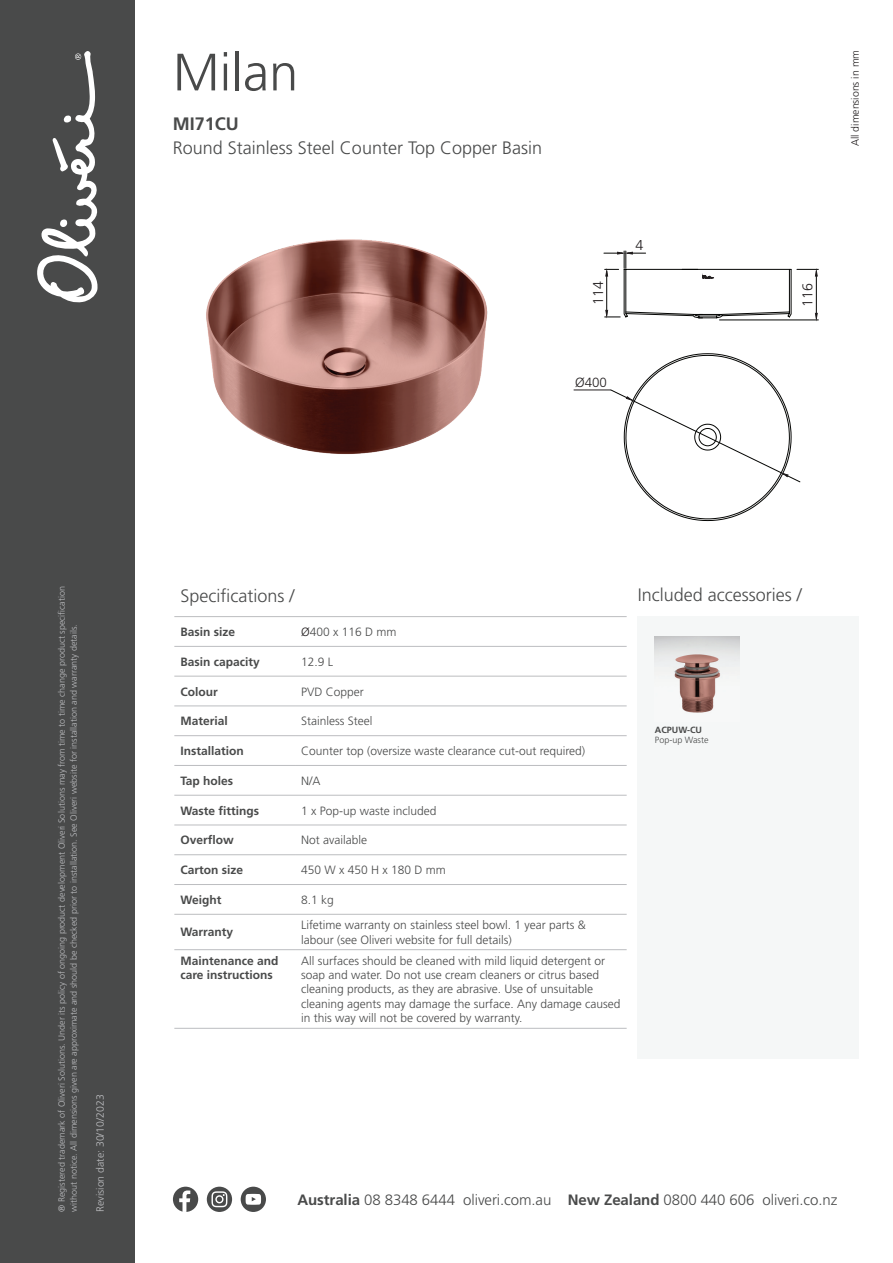
<style>
.page{position:relative;width:893px;height:1263px;background:#fff}
.page>*{position:absolute;margin:0;border:0;box-sizing:border-box;transform-origin:0 0}
.t1{font:300 52.5px "Frutiger LT Std";color:#494a4a}
.t2{font:300 18px "Frutiger LT Std";color:#494a4a}
.t3{font:700 18px "Frutiger LT Std";color:#494a4a}
.t4{font:300 15px "Frutiger LT Std";letter-spacing:-.005em;color:#494a4a}
.t5{font:300 14.25px "Frutiger LT Std";color:#231f20}
.t6{font:300 13.35px "Frutiger LT Std";color:#231f20}
.t7{font:300 12px/14.4px "Frutiger LT Std";color:#494a4a}
.t8{font:700 12px/14.4px "Frutiger LT Std";color:#494a4a}
.t9{font:300 10.5px "Frutiger LT Std";color:#bcbdc0}
.t10{font:300 10.5px "Frutiger LT Std";color:#231f20}
.t11{font:300 9px/12px "Frutiger LT Std";color:#bcbdc0}
.t12{font:300 9px "Frutiger LT Std";color:#494a4a}
.t13{font:700 9px "Frutiger LT Std";color:#494a4a}
.s1{color:#231f20}
.s2{font-weight:700}
</style>
<div class="page">
<div style="left:0;top:0;width:135px;height:1263px;background:#494a4a"></div>
<svg style="left:37px;top:51px;width:61px;height:252px"></svg>
<div style="left:207px;top:1187px;width:25px;height:25px;background:#494a4a;border-radius:50%"></div>
<svg style="left:211px;top:1191px;width:16px;height:16px"></svg>
<div style="left:173px;top:1187px;width:25px;height:25px;background:#494a4a;border-radius:50%"></div>
<svg style="left:179px;top:1190px;width:11px;height:22px"></svg>
<div style="left:241px;top:1187px;width:25px;height:25px;background:#494a4a;border-radius:50%"></div>
<svg style="left:246px;top:1194px;width:15px;height:11px"></svg>
<img style="left:206px;top:239px;width:282px;height:215px">
<div style="left:638px;top:617px;width:221px;height:442px;background:#f5f7f7"></div>
<hr style="left:174px;top:616px;width:121px;height:1px;background:#bcbdc0">
<hr style="left:295px;top:616px;width:332px;height:1px;background:#bcbdc0">
<hr style="left:174px;top:646px;width:121px;height:1px;background:#bcbdc0">
<hr style="left:295px;top:646px;width:332px;height:1px;background:#bcbdc0">
<hr style="left:174px;top:676px;width:121px;height:1px;background:#bcbdc0">
<hr style="left:295px;top:676px;width:332px;height:1px;background:#bcbdc0">
<hr style="left:174px;top:706px;width:121px;height:1px;background:#bcbdc0">
<hr style="left:295px;top:706px;width:332px;height:1px;background:#bcbdc0">
<hr style="left:174px;top:735px;width:121px;height:1px;background:#bcbdc0">
<hr style="left:295px;top:735px;width:332px;height:1px;background:#bcbdc0">
<hr style="left:174px;top:765px;width:121px;height:1px;background:#bcbdc0">
<hr style="left:295px;top:765px;width:332px;height:1px;background:#bcbdc0">
<hr style="left:174px;top:795px;width:121px;height:1px;background:#bcbdc0">
<hr style="left:295px;top:795px;width:332px;height:1px;background:#bcbdc0">
<hr style="left:174px;top:825px;width:121px;height:1px;background:#bcbdc0">
<hr style="left:295px;top:825px;width:332px;height:1px;background:#bcbdc0">
<hr style="left:174px;top:854px;width:121px;height:1px;background:#bcbdc0">
<hr style="left:295px;top:854px;width:332px;height:1px;background:#bcbdc0">
<hr style="left:174px;top:884px;width:121px;height:1px;background:#bcbdc0">
<hr style="left:295px;top:884px;width:332px;height:1px;background:#bcbdc0">
<hr style="left:174px;top:914px;width:121px;height:1px;background:#bcbdc0">
<hr style="left:295px;top:914px;width:332px;height:1px;background:#bcbdc0">
<hr style="left:174px;top:949px;width:121px;height:1px;background:#bcbdc0">
<hr style="left:295px;top:949px;width:332px;height:1px;background:#bcbdc0">
<hr style="left:174px;top:1028px;width:121px;height:1px;background:#bcbdc0">
<hr style="left:295px;top:1028px;width:332px;height:1px;background:#bcbdc0">
<img style="left:655px;top:637px;width:85px;height:76px">
<svg style="left:604px;top:251px;width:187px;height:68px"></svg>
<svg style="left:610px;top:353px;width:190px;height:168px"></svg>
<hr style="left:574px;top:390px;width:37px;height:1px;background:#231f20">
<hr style="left:719px;top:320px;width:99px;height:1px;background:#040503">
<hr style="left:816px;top:272px;width:1px;height:45px;background:#040503">
<svg style="left:797px;top:269px;width:21px;height:7px"></svg>
<svg style="left:815px;top:313px;width:3px;height:8px"></svg>
<h1 class="t1" style="left:173px;top:43px;width:127px">Milan</h1>
<h2 class="t3" style="left:173px;top:113px;width:68px">MI71CU</h2>
<h2 class="t2" style="left:173px;top:137px;width:371px">Round Stainless Steel Counter Top Copper Basin</h2>
<p class="t5" style="left:590px;top:305px;width:25px;rotate:-90deg">114</p>
<p class="t5" style="left:635px;top:237px;width:9px">4</p>
<p class="t6" style="left:575px;top:375px;width:33px">Ø400</p>
<p class="t10" style="left:849px;top:146px;width:98px;rotate:-90deg">All dimensions in mm</p>
<p class="t5" style="left:800px;top:307px;width:25px;rotate:-90deg">116</p>
<p class="t11" style="left:56px;top:1212px;width:627px;rotate:-90deg">® Registered trademark of Oliveri Solutions. Under its policy of ongoing product development Oliveri Solutions may from time to time change product specification without notice. All dimensions given are approximate and should be checked prior to installation. See Oliveri website for installation and warranty details.</p>
<p class="t9" style="left:94px;top:1212px;width:119px;rotate:-90deg">Revision date: 30/10/2023</p>
<h2 class="t2" style="left:180px;top:586px;width:116px">Specifications /</h2>
<p class="t8" style="left:180px;top:625px;width:56px">Basin size</p>
<p class="t7" style="left:301px;top:625px;width:97px"><span class="s1">Ø</span>400 x 116 D mm</p>
<p class="t8" style="left:180px;top:654px;width:81px">Basin capacity</p>
<p class="t7" style="left:301px;top:655px;width:34px">12.9 L</p>
<p class="t8" style="left:180px;top:684px;width:39px">Colour</p>
<p class="t7" style="left:301px;top:684px;width:64px">PVD Copper</p>
<p class="t8" style="left:180px;top:714px;width:49px">Material</p>
<p class="t7" style="left:301px;top:714px;width:73px">Stainless Steel</p>
<p class="t8" style="left:180px;top:744px;width:65px">Installation</p>
<p class="t7" style="left:301px;top:744px;width:286px">Counter top (oversize waste clearance cut-out required)</p>
<p class="t8" style="left:180px;top:773px;width:54px">Tap holes</p>
<p class="t7" style="left:301px;top:774px;width:21px">N/A</p>
<p class="t8" style="left:180px;top:803px;width:80px">Waste fittings</p>
<p class="t7" style="left:301px;top:803px;width:137px">1 x Pop-up waste included</p>
<p class="t8" style="left:180px;top:833px;width:55px">Overflow</p>
<p class="t7" style="left:301px;top:833px;width:67px">Not available</p>
<p class="t8" style="left:180px;top:863px;width:64px">Carton size</p>
<p class="t7" style="left:301px;top:863px;width:146px">450 W x 450 H x 180 D mm</p>
<p class="t8" style="left:180px;top:892px;width:43px">Weight</p>
<p class="t7" style="left:301px;top:893px;width:34px">8.1 kg</p>
<p class="t8" style="left:180px;top:925px;width:54px">Warranty</p>
<p class="t7" style="left:301px;top:918px;width:286px">Lifetime warranty on stainless steel bowl. 1 year parts &amp; labour (see Oliveri website for full details)</p>
<p class="t8" style="left:180px;top:953px;width:100px">Maintenance and care instructions</p>
<p class="t7" style="left:301px;top:953px;width:321px">All surfaces should be cleaned with mild liquid detergent or soap and water. Do not use cream cleaners or citrus based cleaning products, as they are abrasive. Use of unsuitable cleaning agents may damage the surface. Any damage caused in this way will not be covered by warranty.</p>
<h2 class="t2" style="left:638px;top:585px;width:166px">Included accessories /</h2>
<p class="t13" style="left:655px;top:724px;width:49px">ACPUW-CU</p>
<p class="t12" style="left:655px;top:735px;width:55px">Pop-up Waste</p>
<p class="t4" style="left:297px;top:1191px;width:542px"><span class="s2">Australia</span> 08 8348 6444 oliveri.com.au <span class="s2">New Zealand</span> 0800 440 606 oliveri.co.nz</p>
</div>
